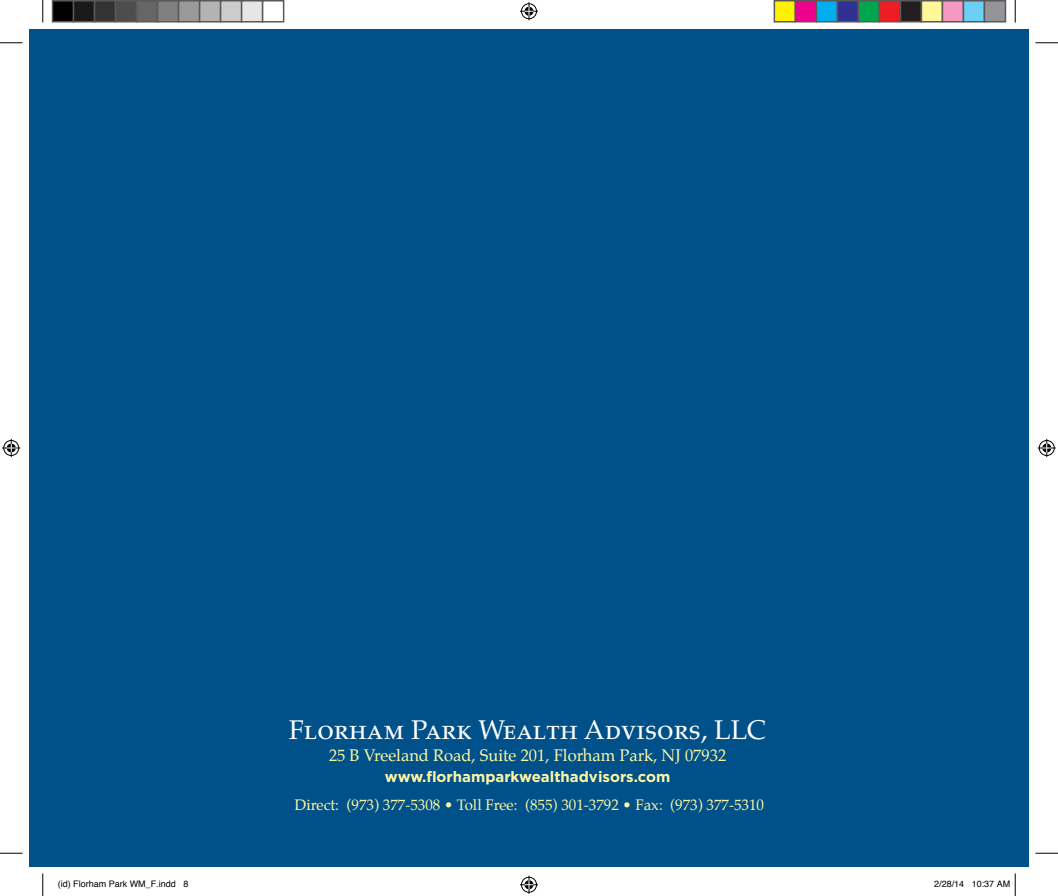
<style>
.page{position:relative;width:1058px;height:896px;background:#fff}
.page>*{position:absolute;margin:0;border:0;box-sizing:border-box;transform-origin:0 0}
.t1{font:27px "Palatino SC";color:#fff}
.t2{font:16.5px "Palatino";color:#fff8a3}
.t3{font:15px "Palatino";color:#fff8a3}
.t4{font:700 15px "Gotham";color:#fff8a3}
.t5{font:9px "Helvetica";color:#000}
</style>
<div class="page">
<div style="left:29px;top:29px;width:999px;height:837px;background:#005189"></div>
<svg style="left:0;top:42px;width:22px;height:1px"></svg>
<svg style="left:1035px;top:42px;width:23px;height:1px"></svg>
<svg style="left:0;top:852px;width:22px;height:1px"></svg>
<svg style="left:1035px;top:852px;width:23px;height:1px"></svg>
<svg style="left:42px;top:0;width:1px;height:22px"></svg>
<svg style="left:42px;top:873px;width:1px;height:23px"></svg>
<svg style="left:1014px;top:0;width:1px;height:22px"></svg>
<svg style="left:520px;top:2px;width:18px;height:18px"></svg>
<svg style="left:520px;top:875px;width:18px;height:18px"></svg>
<svg style="left:2px;top:439px;width:18px;height:18px"></svg>
<svg style="left:1037px;top:439px;width:18px;height:18px"></svg>
<div style="left:52px;top:1px;width:21px;height:21px;background:#000"></div>
<div style="left:52px;top:0;width:22px;height:22px;border:2px solid #595959"></div>
<div style="left:74px;top:1px;width:20px;height:21px;background:#1a1a1a"></div>
<div style="left:73px;top:0;width:22px;height:22px;border:2px solid #595959"></div>
<div style="left:94px;top:1px;width:22px;height:21px;background:#333"></div>
<div style="left:94px;top:0;width:22px;height:22px;border:2px solid #595959"></div>
<div style="left:116px;top:1px;width:20px;height:21px;background:#4d4d4d"></div>
<div style="left:115px;top:0;width:22px;height:22px;border:2px solid #595959"></div>
<div style="left:136px;top:1px;width:22px;height:21px;background:#666"></div>
<div style="left:136px;top:0;width:22px;height:22px;border:2px solid #595959"></div>
<div style="left:158px;top:1px;width:20px;height:21px;background:#808080"></div>
<div style="left:157px;top:0;width:22px;height:22px;border:2px solid #595959"></div>
<div style="left:178px;top:1px;width:22px;height:21px;background:#999"></div>
<div style="left:178px;top:0;width:22px;height:22px;border:2px solid #595959"></div>
<div style="left:200px;top:1px;width:20px;height:21px;background:#b3b3b3"></div>
<div style="left:199px;top:0;width:22px;height:22px;border:2px solid #595959"></div>
<div style="left:220px;top:1px;width:22px;height:21px;background:#ccc"></div>
<div style="left:220px;top:0;width:22px;height:22px;border:2px solid #595959"></div>
<div style="left:242px;top:1px;width:20px;height:21px;background:#e6e6e6"></div>
<div style="left:241px;top:0;width:22px;height:22px;border:2px solid #595959"></div>
<div style="left:262px;top:0;width:22px;height:22px;border:2px solid #595959"></div>
<div style="left:774px;top:1px;width:21px;height:21px;background:#fff101"></div>
<div style="left:773px;top:0;width:23px;height:22px;border:2px solid #595959"></div>
<div style="left:795px;top:1px;width:21px;height:21px;background:#ed028c"></div>
<div style="left:794px;top:0;width:23px;height:22px;border:2px solid #595959"></div>
<div style="left:816px;top:1px;width:21px;height:21px;background:#00aeef"></div>
<div style="left:815px;top:0;width:23px;height:22px;border:2px solid #595959"></div>
<div style="left:837px;top:1px;width:21px;height:21px;background:#2e3092"></div>
<div style="left:836px;top:0;width:23px;height:22px;border:2px solid #595959"></div>
<div style="left:858px;top:1px;width:21px;height:21px;background:#00a54f"></div>
<div style="left:857px;top:0;width:23px;height:22px;border:2px solid #595959"></div>
<div style="left:879px;top:1px;width:21px;height:21px;background:#ee1d23"></div>
<div style="left:878px;top:0;width:23px;height:22px;border:2px solid #595959"></div>
<div style="left:900px;top:1px;width:21px;height:21px;background:#231f20"></div>
<div style="left:899px;top:0;width:23px;height:22px;border:2px solid #595959"></div>
<div style="left:921px;top:1px;width:21px;height:21px;background:#fff79a"></div>
<div style="left:920px;top:0;width:23px;height:22px;border:2px solid #595959"></div>
<div style="left:942px;top:1px;width:21px;height:21px;background:#f499c2"></div>
<div style="left:941px;top:0;width:23px;height:22px;border:2px solid #595959"></div>
<div style="left:963px;top:1px;width:21px;height:21px;background:#6bcff6"></div>
<div style="left:962px;top:0;width:23px;height:22px;border:2px solid #595959"></div>
<div style="left:984px;top:1px;width:21px;height:21px;background:#939598"></div>
<div style="left:983px;top:0;width:23px;height:22px;border:2px solid #595959"></div>
<svg style="left:1014px;top:873px;width:1px;height:23px"></svg>
<h1 class="t1" style="left:289px;top:713px;width:479px">Florham Park Wealth Advisors, LLC</h1>
<p class="t2" style="left:329px;top:742px;width:399px">25 B Vreeland Road, Suite 201, Florham Park, NJ 07932</p>
<p class="t4" style="left:385px;top:768px;width:287px">www.florhamparkwealthadvisors.com</p>
<p class="t3" style="left:295px;top:792px;width:470px">Direct: (973) 377-5308 • Toll Free: (855) 301-3792 • Fax: (973) 377-5310</p>
<p class="t5" style="left:58px;top:876px;width:132px">(id) Florham Park WM_F.indd 8</p>
<p class="t5" style="left:934px;top:876px;width:78px">2/28/14 10:37 AM</p>
</div>
